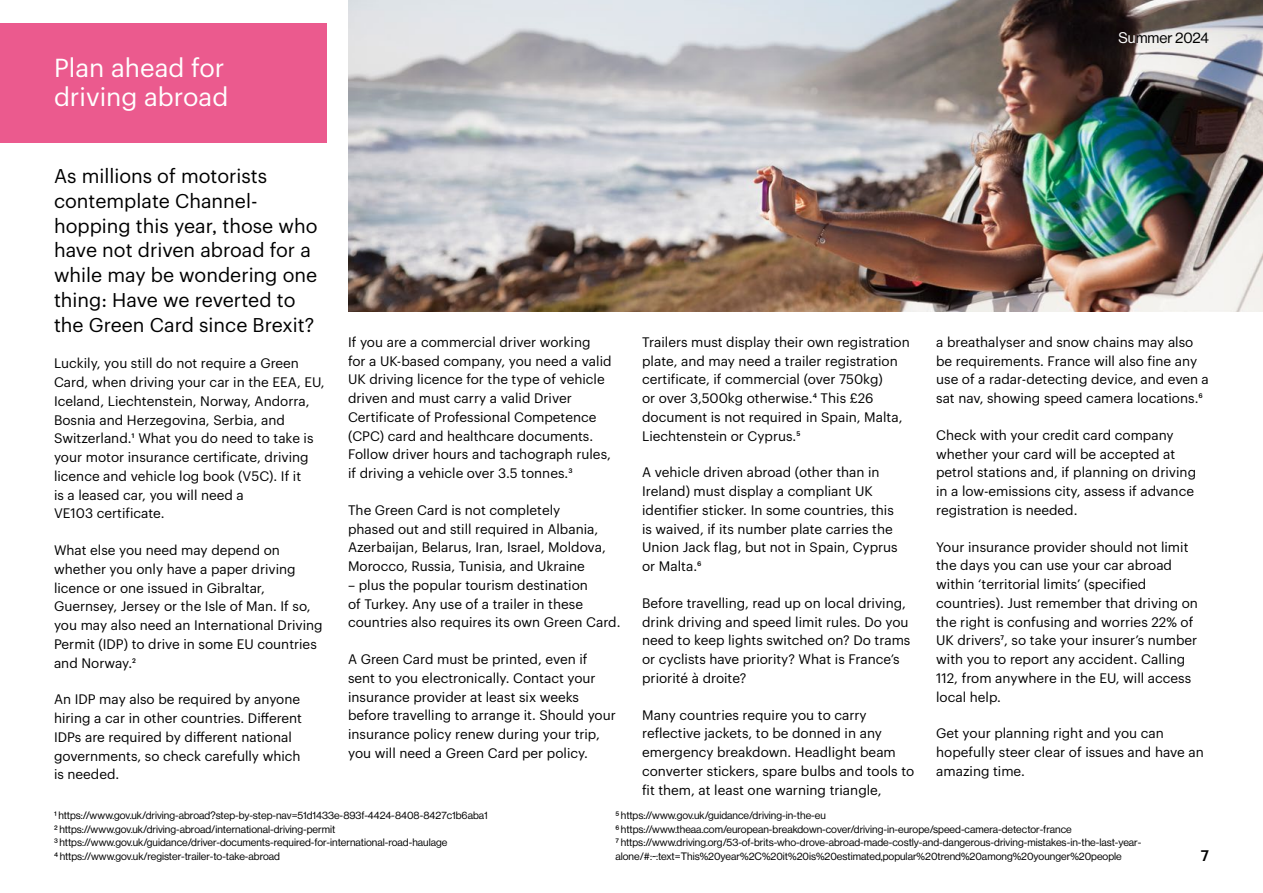
<style>
.page{position:relative;width:1263px;height:893px;background:#fff}
.page>*{position:absolute;margin:0;border:0;box-sizing:border-box;transform-origin:0 0}
.Subtitle__NHG_17_19{font:25.5px/28.5px "Graphik";color:#fff}
.Intro_13_16_5{font:19.5px/24.8px "Graphik";color:#000}
.Subtitle__NHG_17_19-2{font:15px "N Haas Grotesk DS Pro 55 Rg";color:#000}
.Subtitle__NHG_17_19-3{font:500 15px "Graphik";color:#000}
.Body_text_black{font:13.5px/18.8px "Graphik";color:#000}
.FootNote{font:10.5px/13.5px "N Haas Grotesk DS Pro 55 Rg";color:#000}
.s1{color:#fff}
</style>
<div class="page">
<img style="left:348px;top:0;width:915px;height:312px">
<div style="left:0;top:23px;width:327px;height:119px;background:#eb5a8e"></div>
<p class="Subtitle__NHG_17_19" style="left:54px;top:52px;width:176px">Plan ahead for driving abroad</p>
<p class="Intro_13_16_5" style="left:54px;top:162px;width:265px">As millions of motorists contemplate Channel&shy;hopping this year, those who have not driven abroad for a while may be wondering one thing: Have we reverted to the Green Card since Brexit?</p>
<p class="Body_text_black" style="left:54px;top:353px;width:272px">Luckily, you still do not require a Green Card, when driving your car in the EEA, EU, Iceland, Liechtenstein, Norway, Andorra, Bosnia and Herzegovina, Serbia, and Switzerland.1 What you do need to take is your motor insurance certificate, driving licence and vehicle log book (V5C). If it<br>is a leased car, you will need a<br>VE103 certificate.</p>
<p class="Body_text_black" style="left:54px;top:540px;width:270px">What else you need may depend on whether you only have a paper driving licence or one issued in Gibraltar, Guernsey, Jersey or the Isle of Man. If so, you may also need an International Driving Permit (IDP) to drive in some EU countries and Norway.2</p>
<p class="Body_text_black" style="left:54px;top:689px;width:250px">An IDP may also be required by anyone hiring a car in other countries. Different IDPs are required by different national governments, so check carefully which is needed.</p>
<p class="Subtitle__NHG_17_19-2" style="left:1118px;top:30px;width:92px"><span class="s1">Su</span>mmer 2024</p>
<p class="Body_text_black" style="left:348px;top:331px;width:265px">If you are a commercial driver working<br>for a UK-based company, you need a valid UK driving licence for the type of vehicle driven and must carry a valid Driver Certificate of Professional Competence (CPC) card and healthcare documents.<br>Follow driver hours and tachograph rules, if driving a vehicle over 3.5 tonnes.3</p>
<p class="Body_text_black" style="left:348px;top:499px;width:259px">The Green Card is not completely phased out and still required in Albania, Azerbaijan, Belarus, Iran, Israel, Moldova, Morocco, Russia, Tunisia, and Ukraine</p>
<p class="Body_text_black" style="left:348px;top:574px;width:274px">– plus the popular tourism destination<br>of Turkey. Any use of a trailer in these countries also requires its own Green Card.</p>
<p class="Body_text_black" style="left:348px;top:649px;width:269px">A Green Card must be printed, even if sent to you electronically. Contact your insurance provider at least six weeks before travelling to arrange it. Should your insurance policy renew during your trip, you will need a Green Card per policy.</p>
<p class="Body_text_black" style="left:642px;top:331px;width:269px">Trailers must display their own registration plate, and may need a trailer registration certificate, if commercial (over 750kg)<br>or over 3,500kg otherwise.4 This £26 document is not required in Spain, Malta, Liechtenstein or Cyprus.5</p>
<p class="Body_text_black" style="left:642px;top:462px;width:257px">A vehicle driven abroad (other than in Ireland) must display a compliant UK identifier sticker. In some countries, this is waived, if its number plate carries the Union Jack flag, but not in Spain, Cyprus or Malta.6</p>
<p class="Body_text_black" style="left:642px;top:592px;width:270px">Before travelling, read up on local driving, drink driving and speed limit rules. Do you need to keep lights switched on? Do trams or cyclists have priority? What is France’s priorité à droite?</p>
<p class="Body_text_black" style="left:642px;top:704px;width:274px">Many countries require you to carry reflective jackets, to be donned in any emergency breakdown. Headlight beam converter stickers, spare bulbs and tools to fit them, at least one warning triangle,</p>
<p class="Body_text_black" style="left:936px;top:331px;width:274px">a breathalyser and snow chains may also be requirements. France will also fine any use of a radar-detecting device, and even a sat nav, showing speed camera locations.6</p>
<p class="Body_text_black" style="left:936px;top:424px;width:261px">Check with your credit card company whether your card will be accepted at petrol stations and, if planning on driving in a low-emissions city, assess if advance registration is needed.</p>
<p class="Body_text_black" style="left:936px;top:536px;width:263px">Your insurance provider should not limit the days you can use your car abroad within ‘territorial limits’ (specified countries). Just remember that driving on the right is confusing and worries 22% of UK drivers7, so take your insurer’s number with you to report any accident. Calling 112, from anywhere in the EU, will access local help.</p>
<p class="Body_text_black" style="left:936px;top:723px;width:269px">Get your planning right and you can hopefully steer clear of issues and have an amazing time.</p>
<p class="FootNote" style="left:54px;top:809px;width:435px">1 https://www.gov.uk/driving-abroad?step-by-step-nav=51d1433e-893f-4424-8408-8427c1b6aba1</p>
<p class="FootNote" style="left:54px;top:822px;width:283px">2 https://www.gov.uk/driving-abroad/international-driving-permit</p>
<p class="FootNote" style="left:54px;top:836px;width:395px">3 https://www.gov.uk/guidance/driver-documents-required-for-international-road-haulage</p>
<p class="FootNote" style="left:54px;top:849px;width:228px">4 https://www.gov.uk/register-trailer-to-take-abroad</p>
<p class="FootNote" style="left:615px;top:809px;width:212px">5 https://www.gov.uk/guidance/driving-in-the-eu</p>
<p class="FootNote" style="left:615px;top:822px;width:458px">6 https://www.theaa.com/european-breakdown-cover/driving-in-europe/speed-camera-detector-france</p>
<p class="FootNote" style="left:615px;top:836px;width:527px">7 https://www.driving.org/53-of-brits-who-drove-abroad-made-costly-and-dangerous-driving-mistakes-in-the-last-year&shy;alone/#:~:text=This%20year%2C%20it%20is%20estimated,popular%20trend%20among%20younger%20people</p>
<p class="Subtitle__NHG_17_19-3" style="left:1201px;top:844px;width:10px">7</p>
</div>
